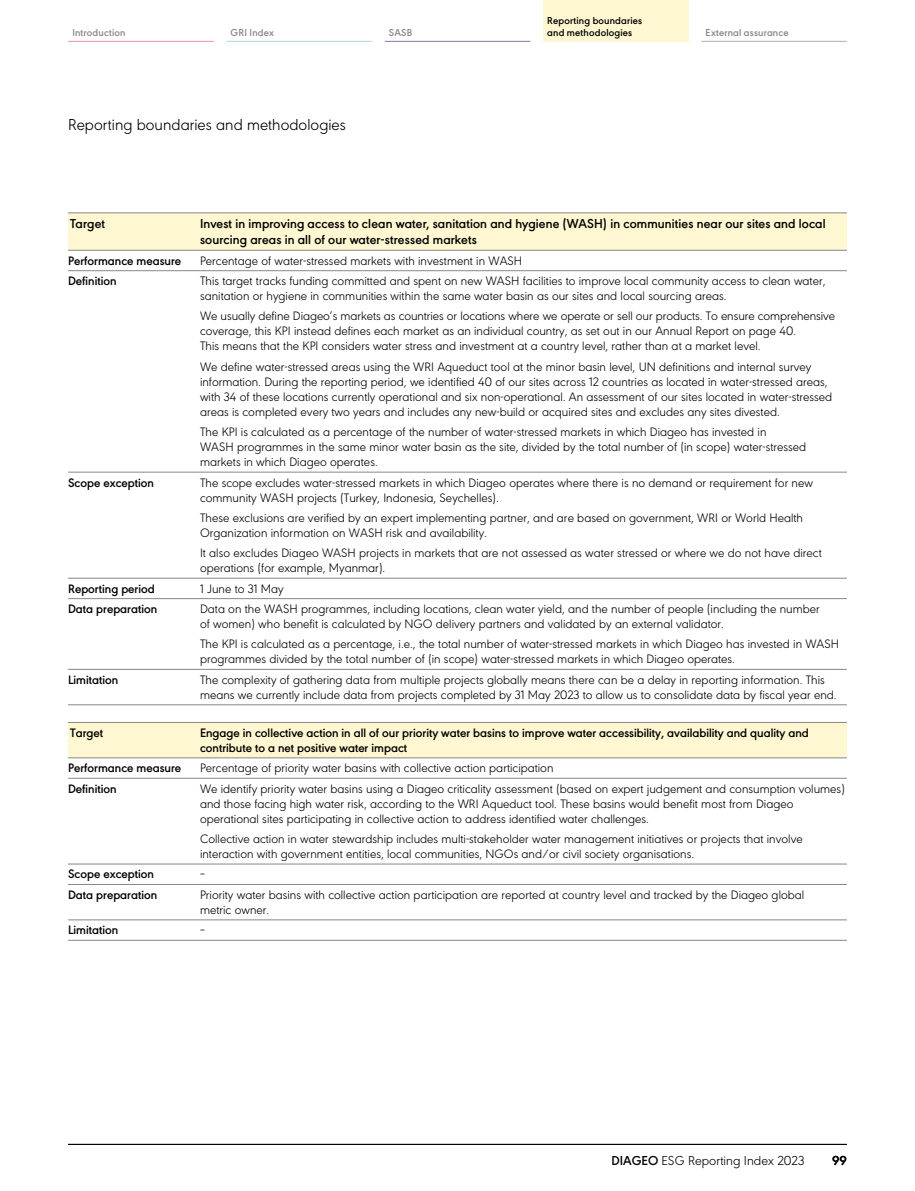
<style>
.page{position:relative;width:915px;height:1191px;background:#fff}
.page>*{position:absolute;margin:0;border:0;box-sizing:border-box;transform-origin:0 0}
.t1{font:300 16.5px "URW Geometric";color:#000}
.t2{font:600 13.5px/16.5px "URW Geometric";letter-spacing:.01em;color:#000}
.t3{font:300 13.5px "URW Geometric";color:#000}
.t4{font:300 12.75px/15px "URW Geometric";color:#000}
.t5{font:600 12.75px/15px "URW Geometric";color:#000}
.t6{font:600 10.5px "URW Geometric";letter-spacing:.015em;color:#878787}
.t7{font:600 10.5px/12px "URW Geometric";letter-spacing:.015em;color:#000}
.s1{font-weight:600}
</style>
<div class="page">
<div style="left:68px;top:214px;width:778px;height:36px;background:#fef7d1"></div>
<hr style="left:68px;top:213px;width:132px;height:1px;background:#878787">
<hr style="left:200px;top:213px;width:646px;height:1px;background:#878787">
<hr style="left:68px;top:704px;width:132px;height:1px;background:#878787">
<hr style="left:200px;top:704px;width:646px;height:1px;background:#878787">
<hr style="left:68px;top:250px;width:132px;height:1px;background:#878787">
<hr style="left:200px;top:250px;width:646px;height:1px;background:#878787">
<hr style="left:68px;top:270px;width:132px;height:1px;background:#878787">
<hr style="left:200px;top:270px;width:646px;height:1px;background:#878787">
<hr style="left:68px;top:472px;width:132px;height:1px;background:#878787">
<hr style="left:200px;top:472px;width:646px;height:1px;background:#878787">
<hr style="left:68px;top:578px;width:132px;height:1px;background:#878787">
<hr style="left:200px;top:578px;width:646px;height:1px;background:#878787">
<hr style="left:68px;top:598px;width:132px;height:1px;background:#878787">
<hr style="left:200px;top:598px;width:646px;height:1px;background:#878787">
<hr style="left:68px;top:669px;width:132px;height:1px;background:#878787">
<hr style="left:200px;top:669px;width:646px;height:1px;background:#878787">
<div style="left:68px;top:723px;width:778px;height:34px;background:#fef7d1"></div>
<hr style="left:68px;top:722px;width:132px;height:1px;background:#878787">
<hr style="left:200px;top:722px;width:646px;height:1px;background:#878787">
<hr style="left:68px;top:940px;width:132px;height:1px;background:#878787">
<hr style="left:200px;top:940px;width:646px;height:1px;background:#878787">
<hr style="left:68px;top:757px;width:132px;height:1px;background:#878787">
<hr style="left:200px;top:757px;width:646px;height:1px;background:#878787">
<hr style="left:68px;top:778px;width:132px;height:1px;background:#878787">
<hr style="left:200px;top:778px;width:646px;height:1px;background:#878787">
<hr style="left:68px;top:863px;width:132px;height:1px;background:#878787">
<hr style="left:200px;top:863px;width:646px;height:1px;background:#878787">
<hr style="left:68px;top:884px;width:132px;height:1px;background:#878787">
<hr style="left:200px;top:884px;width:646px;height:1px;background:#878787">
<hr style="left:68px;top:919px;width:132px;height:1px;background:#878787">
<hr style="left:200px;top:919px;width:646px;height:1px;background:#878787">
<div style="left:543px;top:0;width:145px;height:41px;background:#fef7d1"></div>
<hr style="left:701px;top:41px;width:145px;height:1px;background:#b6ada9">
<hr style="left:384px;top:41px;width:146px;height:1px;background:#9271a2">
<hr style="left:226px;top:41px;width:146px;height:1px;background:#a6d9e3">
<hr style="left:68px;top:41px;width:145px;height:1px;background:#ee8bb6">
<hr style="left:68px;top:1144px;width:778px;height:1px;background:#000">
<p class="t6" style="left:72px;top:25px;width:55px">Introduction</p>
<p class="t6" style="left:230px;top:25px;width:45px">GRI Index</p>
<p class="t6" style="left:389px;top:25px;width:25px">SASB</p>
<p class="t7" style="left:547px;top:14px;width:96px">Reporting boundaries and methodologies</p>
<p class="t1" style="left:68px;top:113px;width:279px">Reporting boundaries and methodologies</p>
<p class="t6" style="left:705px;top:25px;width:84px">External assurance</p>
<p class="t2" style="left:70px;top:214px;width:36px">Target</p>
<p class="t2" style="left:200px;top:214px;width:627px">Invest in improving access to clean water, sanitation and hygiene (WASH) in communities near our sites and local sourcing areas in all of our water-stressed markets</p>
<p class="t5" style="left:68px;top:252px;width:115px">Performance measure</p>
<p class="t4" style="left:200px;top:252px;width:323px">Percentage of water-stressed markets with investment in WASH</p>
<p class="t5" style="left:68px;top:272px;width:50px">Definition</p>
<p class="t4" style="left:200px;top:272px;width:626px">This target tracks funding committed and spent on new WASH facilities to improve local community access to clean water, sanitation or hygiene in communities within the same water basin as our sites and local sourcing areas.</p>
<p class="t4" style="left:200px;top:308px;width:636px">We usually define Diageo’s markets as countries or locations where we operate or sell our products. To ensure comprehensive coverage, this KPI instead defines each market as an individual country, as set out in our Annual Report on page 40.<br>This means that the KPI considers water stress and investment at a country level, rather than at a market level.</p>
<p class="t4" style="left:200px;top:358px;width:633px">We define water-stressed areas using the WRI Aqueduct tool at the minor basin level, UN definitions and internal survey information. During the reporting period, we identified 40 of our sites across 12 countries as located in water-stressed areas, with 34 of these locations currently operational and six non-operational. An assessment of our sites located in water-stressed areas is completed every two years and includes any new-build or acquired sites and excludes any sites divested.</p>
<p class="t4" style="left:200px;top:423px;width:607px">The KPI is calculated as a percentage of the number of water-stressed markets in which Diageo has invested in<br>WASH programmes in the same minor water basin as the site, divided by the total number of (in scope) water-stressed markets in which Diageo operates.</p>
<p class="t5" style="left:68px;top:474px;width:87px">Scope exception</p>
<p class="t4" style="left:200px;top:474px;width:614px">The scope excludes water-stressed markets in which Diageo operates where there is no demand or requirement for new community WASH projects (Turkey, Indonesia, Seychelles).</p>
<p class="t4" style="left:200px;top:509px;width:604px">These exclusions are verified by an expert implementing partner, and are based on government, WRI or World Health<br>Organization information on WASH risk and availability.</p>
<p class="t4" style="left:200px;top:544px;width:623px">It also excludes Diageo WASH projects in markets that are not assessed as water stressed or where we do not have direct operations (for example, Myanmar).</p>
<p class="t5" style="left:68px;top:580px;width:88px">Reporting period</p>
<p class="t4" style="left:200px;top:580px;width:85px">1 June to 31 May</p>
<p class="t5" style="left:68px;top:600px;width:91px">Data preparation</p>
<p class="t4" style="left:200px;top:600px;width:621px">Data on the WASH programmes, including locations, clean water yield, and the number of people (including the number of women) who benefit is calculated by NGO delivery partners and validated by an external validator.</p>
<p class="t4" style="left:200px;top:635px;width:640px">The KPI is calculated as a percentage, i.e., the total number of water-stressed markets in which Diageo has invested in WASH programmes divided by the total number of (in scope) water-stressed markets in which Diageo operates.</p>
<p class="t5" style="left:68px;top:671px;width:52px">Limitation</p>
<p class="t4" style="left:200px;top:671px;width:638px">The complexity of gathering data from multiple projects globally means there can be a delay in reporting information. This means we currently include data from projects completed by 31 May 2023 to allow us to consolidate data by fiscal year end.</p>
<p class="t5" style="left:70px;top:724px;width:34px">Target</p>
<p class="t5" style="left:200px;top:724px;width:610px">Engage in collective action in all of our priority water basins to improve water accessibility, availability and quality and contribute to a net positive water impact</p>
<p class="t5" style="left:68px;top:759px;width:115px">Performance measure</p>
<p class="t4" style="left:200px;top:759px;width:355px">Percentage of priority water basins with collective action participation</p>
<p class="t5" style="left:68px;top:780px;width:50px">Definition</p>
<p class="t4" style="left:200px;top:780px;width:646px">We identify priority water basins using a Diageo criticality assessment (based on expert judgement and consumption volumes) and those facing high water risk, according to the WRI Aqueduct tool. These basins would benefit most from Diageo operational sites participating in collective action to address identified water challenges.</p>
<p class="t4" style="left:200px;top:830px;width:604px">Collective action in water stewardship includes multi-stakeholder water management initiatives or projects that involve interaction with government entities, local communities, NGOs and/or civil society organisations.</p>
<p class="t5" style="left:68px;top:865px;width:87px">Scope exception</p>
<p class="t4" style="left:200px;top:866px;width:6px">–</p>
<p class="t5" style="left:68px;top:886px;width:91px">Data preparation</p>
<p class="t4" style="left:200px;top:886px;width:605px">Priority water basins with collective action participation are reported at country level and tracked by the Diageo global metric owner.</p>
<p class="t5" style="left:68px;top:921px;width:52px">Limitation</p>
<p class="t4" style="left:200px;top:921px;width:6px">–</p>
<p class="t3" style="left:611px;top:1151px;width:194px"><span class="s1">DIAGEO</span> ESG Reporting Index 2023</p>
<p class="t2" style="left:831px;top:1151px;width:16px">99</p>
</div>
